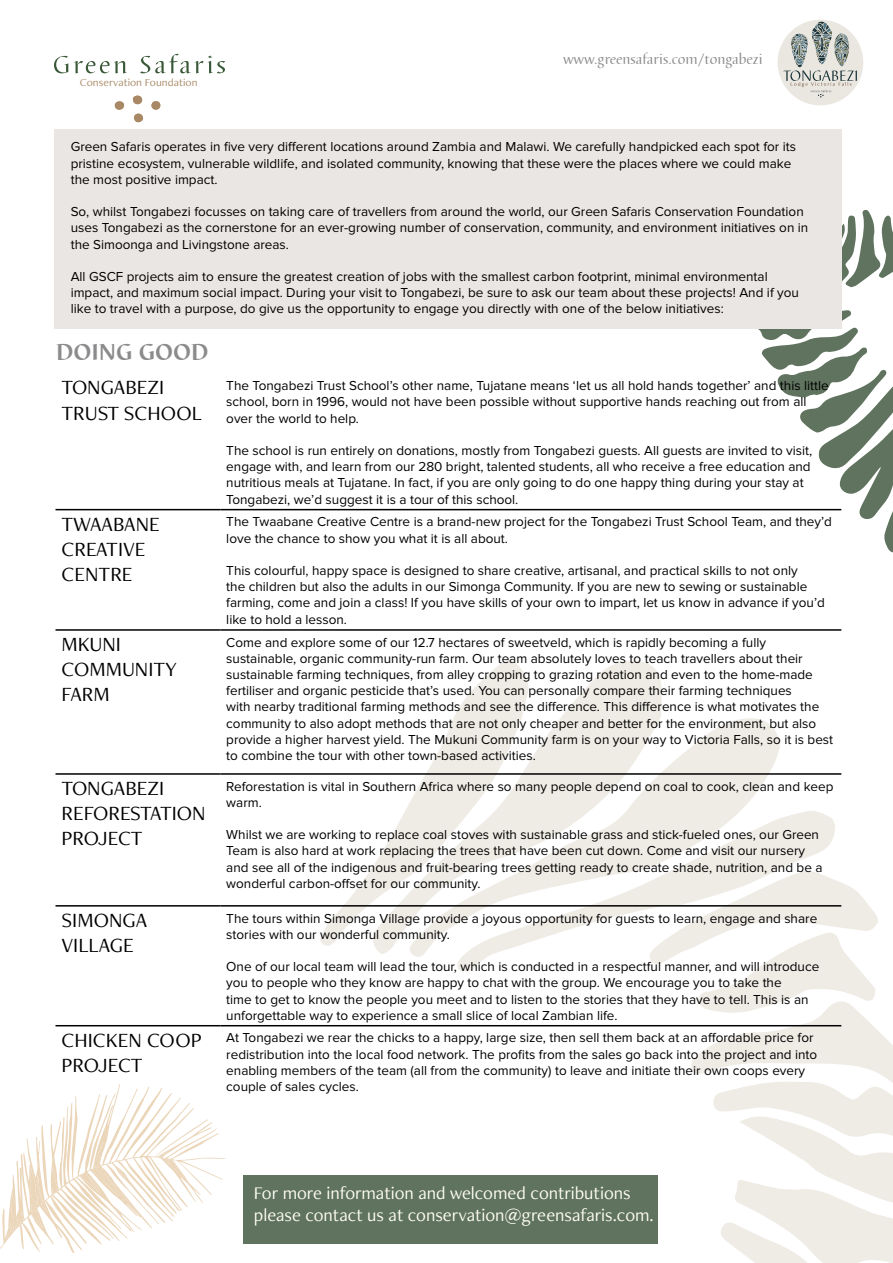
<style>
.page{position:relative;width:893px;height:1263px;background:#fff}
.page>*{position:absolute;margin:0;border:0;box-sizing:border-box;transform-origin:0 0}
.t1{font:700 24px "Barbedor";color:#8b8a8c}
.t2{font:21px/25.2px "Freight Neo Pro";color:#000}
.t3{font:18.45px/22.2px "Freight Neo Pro";color:#fffef4}
.t4{font:15px "Barbedor";color:#8b8a8c}
.t5{font:13.5px/16.2px "Proxima Nova";color:#000}
.t6{font:11.1px "Freight Neo Pro";color:#a98965;scale:1.05 1}
</style>
<div class="page">
<svg style="left:737px;top:209px;width:156px;height:344px"></svg>
<svg style="left:375px;top:661px;width:287px;height:293px;fill:#efece6"></svg>
<svg style="left:408px;top:718px;width:372px;height:239px;fill:#efece6"></svg>
<svg style="left:318px;top:660px;width:213px;height:286px"></svg>
<svg style="left:456px;top:809px;width:379px;height:163px;fill:#efece6"></svg>
<svg style="left:649px;top:870px;width:244px;height:393px"></svg>
<svg style="left:0;top:1084px;width:226px;height:169px"></svg>
<div style="left:54px;top:129px;width:787px;height:200px;background:#eae6e3"></div>
<hr style="left:56px;top:509px;width:164px;height:1px;background:#000">
<hr style="left:220px;top:509px;width:621px;height:1px;background:#000">
<hr style="left:56px;top:629px;width:164px;height:2px;background:#000">
<hr style="left:220px;top:629px;width:621px;height:2px;background:#000">
<hr style="left:56px;top:773px;width:164px;height:2px;background:#000">
<hr style="left:220px;top:773px;width:621px;height:2px;background:#000">
<hr style="left:56px;top:905px;width:164px;height:1px;background:#000">
<hr style="left:220px;top:905px;width:621px;height:1px;background:#000">
<hr style="left:56px;top:1025px;width:164px;height:1px;background:#000">
<hr style="left:220px;top:1025px;width:621px;height:1px;background:#000">
<svg style="left:133px;top:95px;width:9px;height:9px"></svg>
<div style="left:115px;top:101px;width:9px;height:9px;background:#a98965;border-radius:50%"></div>
<div style="left:133px;top:96px;width:9px;height:8px;background:#a98965;border-radius:50%"></div>
<div style="left:151px;top:101px;width:9px;height:9px;background:#a98965;border-radius:50%"></div>
<div style="left:134px;top:113px;width:9px;height:9px;background:#a98965;border-radius:50%"></div>
<svg style="left:54px;top:56px;width:14px;height:17px"></svg>
<svg style="left:74px;top:61px;width:53px;height:12px"></svg>
<svg style="left:140px;top:54px;width:85px;height:19px"></svg>
<div style="left:243px;top:1175px;width:415px;height:69px;background:#60735f"></div>
<div style="left:778px;top:20px;width:85px;height:85px;background:#eae6e0;border-radius:50%"></div>
<svg style="left:783px;top:22px;width:74px;height:75px"></svg>
<p class="t6" style="left:80px;top:75px;width:113px">Conservation Foundation</p>
<p class="t4" style="left:563px;top:50px;width:201px">www.greensafaris.com/tongabezi</p>
<p class="t5" style="left:71px;top:139px;width:727px">Green Safaris operates in five very different locations around Zambia and Malawi. We carefully handpicked each spot for its pristine ecosystem, vulnerable wildlife, and isolated community, knowing that these were the places where we could make the most positive impact.</p>
<p class="t5" style="left:71px;top:204px;width:739px">So, whilst Tongabezi focusses on taking care of travellers from around the world, our Green Safaris Conservation Foundation uses Tongabezi as the cornerstone for an ever-growing number of conservation, community, and environment initiatives on in the Simoonga and Livingstone areas.</p>
<p class="t5" style="left:71px;top:269px;width:730px">All GSCF projects aim to ensure the greatest creation of jobs with the smallest carbon footprint, minimal environmental impact, and maximum social impact. During your visit to Tongabezi, be sure to ask our team about these projects! And if you like to travel with a purpose, do give us the opportunity to engage you directly with one of the below initiatives:</p>
<h1 class="t1" style="left:56px;top:338px;width:154px">DOING GOOD</h1>
<h2 class="t2" style="left:62px;top:374px;width:142px">TONGABEZI<br>TRUST SCHOOL</h2>
<p class="t5" style="left:226px;top:378px;width:604px">The Tongabezi Trust School’s other name, Tujatane means ‘let us all hold hands together’ and this little school, born in 1996, would not have been possible without supportive hands reaching out from all over the world to help.</p>
<p class="t5" style="left:226px;top:443px;width:587px">The school is run entirely on donations, mostly from Tongabezi guests. All guests are invited to visit, engage with, and learn from our 280 bright, talented students, all who receive a free education and nutritious meals at Tujatane. In fact, if you are only going to do one happy thing during your stay at Tongabezi, we’d suggest it is a tour of this school.</p>
<h2 class="t2" style="left:62px;top:510px;width:100px">TWAABANE<br>CREATIVE<br>CENTRE</h2>
<p class="t5" style="left:226px;top:514px;width:607px">The Twaabane Creative Centre is a brand-new project for the Tongabezi Trust School Team, and they’d love the chance to show you what it is all about.</p>
<p class="t5" style="left:226px;top:562px;width:600px">This colourful, happy space is designed to share creative, artisanal, and practical skills to not only<br>the children but also the adults in our Simonga Community. If you are new to sewing or sustainable farming, come and join a class! If you have skills of your own to impart, let us know in advance if you’d like to hold a lesson.</p>
<h2 class="t2" style="left:62px;top:631px;width:117px">MKUNI<br>COMMUNITY<br>FARM</h2>
<p class="t5" style="left:226px;top:634px;width:608px">Come and explore some of our 12.7 hectares of sweetveld, which is rapidly becoming a fully sustainable, organic community-run farm. Our team absolutely loves to teach travellers about their sustainable farming techniques, from alley cropping to grazing rotation and even to the home-made fertiliser and organic pesticide that’s used. You can personally compare their farming techniques<br>with nearby traditional farming methods and see the difference. This difference is what motivates the community to also adopt methods that are not only cheaper and better for the environment, but also provide a higher harvest yield. The Mukuni Community farm is on your way to Victoria Falls, so it is best to combine the tour with other town-based activities.</p>
<h2 class="t2" style="left:62px;top:775px;width:146px">TONGABEZI<br>REFORESTATION<br>PROJECT</h2>
<p class="t5" style="left:226px;top:778px;width:609px">Reforestation is vital in Southern Africa where so many people depend on coal to cook, clean and keep warm.</p>
<p class="t5" style="left:226px;top:827px;width:598px">Whilst we are working to replace coal stoves with sustainable grass and stick-fueled ones, our Green Team is also hard at work replacing the trees that have been cut down. Come and visit our nursery and see all of the indigenous and fruit-bearing trees getting ready to create shade, nutrition, and be a wonderful carbon-offset for our community.</p>
<h2 class="t2" style="left:62px;top:907px;width:87px">SIMONGA<br>VILLAGE</h2>
<p class="t5" style="left:226px;top:910px;width:592px">The tours within Simonga Village provide a joyous opportunity for guests to learn, engage and share stories with our wonderful community.</p>
<p class="t5" style="left:226px;top:959px;width:595px">One of our local team will lead the tour, which is conducted in a respectful manner, and will introduce you to people who they know are happy to chat with the group. We encourage you to take the<br>time to get to know the people you meet and to listen to the stories that they have to tell. This is an unforgettable way to experience a small slice of local Zambian life.</p>
<h2 class="t2" style="left:62px;top:1026px;width:142px">CHICKEN COOP<br>PROJECT</h2>
<p class="t5" style="left:226px;top:1030px;width:592px">At Tongabezi we rear the chicks to a happy, large size, then sell them back at an affordable price for redistribution into the local food network. The profits from the sales go back into the project and into enabling members of the team (all from the community) to leave and initiate their own coops every couple of sales cycles.</p>
<h3 class="t3" style="left:254px;top:1181px;width:401px">For more information and welcomed contributions please contact us at conservation@greensafaris.com.</h3>
</div>
